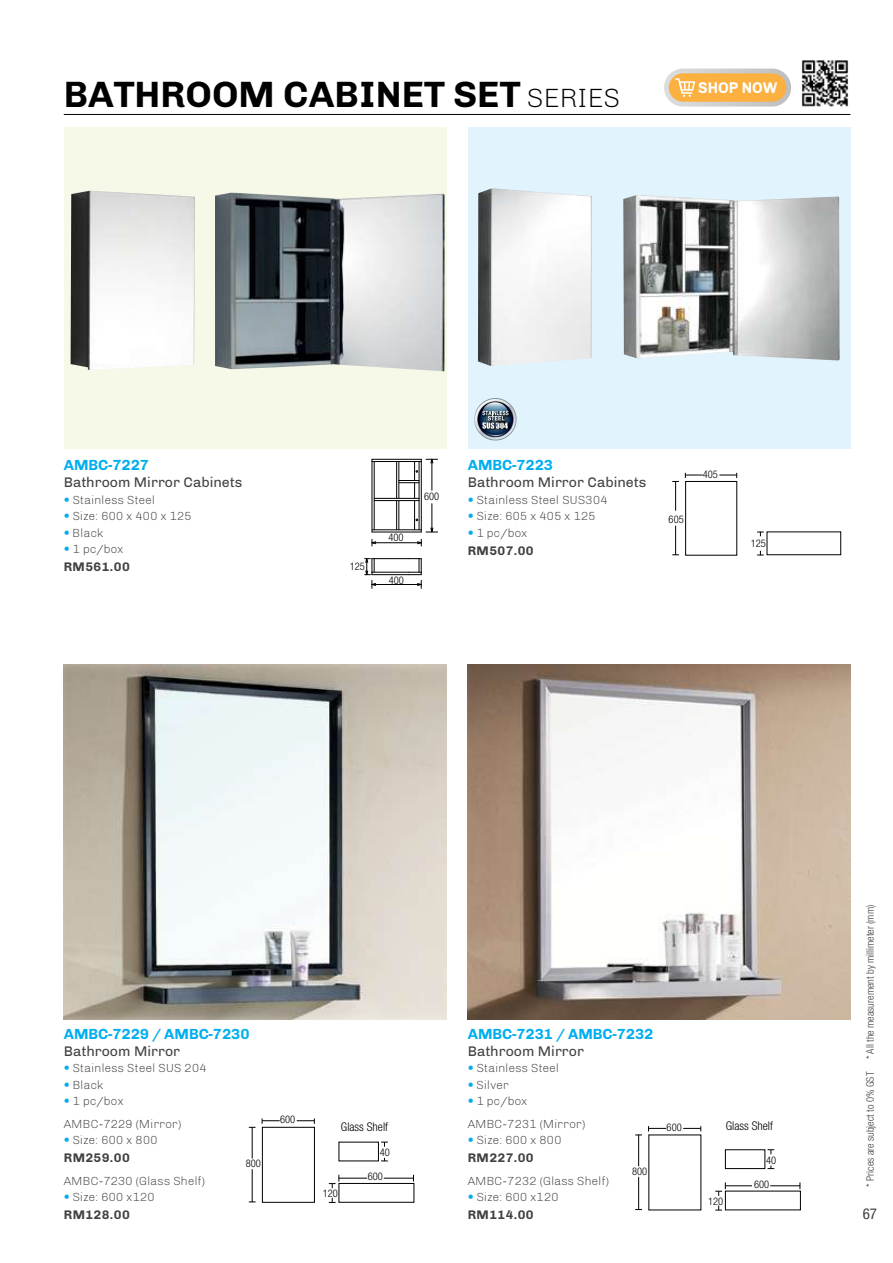
<style>
.page{position:relative;width:893px;height:1263px;background:#fff}
.page>*{position:absolute;margin:0;border:0;box-sizing:border-box;transform-origin:0 0}
.t1{font:700 37.5px "Chivo";color:#000}
.t2{font:700 15.9px "Chivo";color:#fff;scale:.95 1}
.t3{font:700 15px "Chivo";color:#00aeef}
.t4{font:condensed 15px "Helvetica Neue LT Pro";color:#414042}
.t5{font:14.25px "Chivo";color:#414042}
.t6{font:700 12.75px "Chivo";letter-spacing:.03em;color:#414042}
.t7{font:300 12px/22.5px "Chivo";color:#414042}
.t8{font:300 condensed 12px "Helvetica Neue LT Pro";color:#000}
.t9{font:300 condensed 10.5px "Helvetica Neue LT Pro";color:#414042}
.t10{font:300 condensed 10.5px "Helvetica Neue LT Pro";color:#000}
.s1{font-weight:300;font-size:27px}
.s2{font-family:"Helvetica Neue LT Pro";font-stretch:condensed;color:#00aeef}
</style>
<div class="page">
<div style="left:64px;top:128px;width:382px;height:321px;background:#f6f9e8"></div>
<hr style="left:64px;top:114px;width:786px;height:1px;background:#000">
<svg style="left:664px;top:69px;width:127px;height:38px"></svg>
<img style="left:801px;top:60px;width:48px;height:47px">
<div style="left:468px;top:128px;width:382px;height:321px;background:#e1f4fd"></div>
<hr style="left:372px;top:574px;width:37px;height:1px;background:#000">
<hr style="left:372px;top:572px;width:37px;height:1px;background:#000">
<hr style="left:372px;top:558px;width:37px;height:1px;background:#000">
<hr style="left:421px;top:459px;width:1px;height:73px;background:#000">
<hr style="left:419px;top:461px;width:1px;height:69px;background:#000">
<hr style="left:372px;top:532px;width:49px;height:1px;background:#000">
<hr style="left:372px;top:529px;width:49px;height:1px;background:#000">
<hr style="left:372px;top:459px;width:1px;height:73px;background:#000">
<hr style="left:374px;top:461px;width:1px;height:69px;background:#000">
<hr style="left:372px;top:459px;width:49px;height:1px;background:#000">
<hr style="left:372px;top:461px;width:49px;height:1px;background:#000">
<hr style="left:374px;top:500px;width:45px;height:1px;background:#000">
<hr style="left:374px;top:498px;width:45px;height:1px;background:#000">
<svg style="left:396px;top:462px;width:23px;height:68px"></svg>
<hr style="left:376px;top:584px;width:42px;height:1px;background:#000">
<svg style="left:409px;top:558px;width:13px;height:30px"></svg>
<svg style="left:365px;top:558px;width:11px;height:30px"></svg>
<svg style="left:426px;top:459px;width:12px;height:31px"></svg>
<svg style="left:426px;top:504px;width:12px;height:29px"></svg>
<hr style="left:376px;top:542px;width:42px;height:1px;background:#000">
<svg style="left:417px;top:539px;width:5px;height:7px"></svg>
<svg style="left:371px;top:539px;width:5px;height:7px"></svg>
<img style="left:71px;top:191px;width:124px;height:179px">
<img style="left:215px;top:192px;width:230px;height:179px">
<img style="left:478px;top:188px;width:114px;height:178px">
<img style="left:623px;top:195px;width:217px;height:165px">
<div style="left:685px;top:481px;width:52px;height:74px;border:1px solid #000"></div>
<svg style="left:685px;top:473px;width:18px;height:5px"></svg>
<svg style="left:719px;top:473px;width:18px;height:5px"></svg>
<hr style="left:675px;top:481px;width:1px;height:30px;background:#000">
<svg style="left:757px;top:532px;width:7px;height:4px"></svg>
<svg style="left:757px;top:551px;width:7px;height:5px"></svg>
<svg style="left:672px;top:526px;width:7px;height:29px"></svg>
<svg style="left:474px;top:398px;width:43px;height:43px"></svg>
<svg style="left:475px;top:399px;width:41px;height:41px"></svg>
<svg style="left:477px;top:401px;width:37px;height:37px"></svg>
<svg style="left:478px;top:401px;width:35px;height:36px"></svg>
<svg style="left:479px;top:402px;width:33px;height:34px"></svg>
<div style="left:725px;top:1149px;width:40px;height:20px;border:1px solid #000"></div>
<svg style="left:648px;top:1126px;width:18px;height:5px"></svg>
<svg style="left:683px;top:1126px;width:19px;height:5px"></svg>
<hr style="left:638px;top:1135px;width:1px;height:31px;background:#000">
<svg style="left:715px;top:1205px;width:7px;height:6px"></svg>
<hr style="left:638px;top:1177px;width:1px;height:33px;background:#000">
<svg style="left:715px;top:1182px;width:37px;height:14px"></svg>
<hr style="left:770px;top:1185px;width:30px;height:1px;background:#000">
<svg style="left:768px;top:1149px;width:6px;height:5px"></svg>
<svg style="left:767px;top:1165px;width:7px;height:4px"></svg>
<img style="left:468px;top:664px;width:382px;height:355px">
<div style="left:262px;top:1127px;width:53px;height:75px;border:1px solid #000"></div>
<div style="left:339px;top:1183px;width:75px;height:19px;border:1px solid #000"></div>
<svg style="left:262px;top:1118px;width:18px;height:6px"></svg>
<svg style="left:297px;top:1118px;width:18px;height:6px"></svg>
<hr style="left:252px;top:1127px;width:1px;height:31px;background:#000">
<svg style="left:329px;top:1198px;width:7px;height:5px"></svg>
<svg style="left:381px;top:1158px;width:7px;height:4px"></svg>
<hr style="left:252px;top:1169px;width:1px;height:33px;background:#000">
<svg style="left:329px;top:1175px;width:38px;height:13px"></svg>
<hr style="left:384px;top:1178px;width:30px;height:1px;background:#000">
<img style="left:64px;top:664px;width:382px;height:355px">
<h1 class="t1" style="left:64px;top:72px;width:558px">BATHROOM CABINET SET <span class="s1">SERIES</span></h1>
<h2 class="t2" style="left:698px;top:79px;width:85px">SHOP NOW</h2>
<p class="t3" style="left:64px;top:456px;width:87px">AMBC-7227</p>
<p class="t5" style="left:64px;top:474px;width:180px">Bathroom Mirror Cabinets</p>
<p class="t7" style="left:64px;top:489px;width:93px"><span class="s2">•</span> Stainless Steel</p>
<p class="t7" style="left:64px;top:505px;width:130px"><span class="s2">•</span> Size: 600 x 400 x 125</p>
<p class="t7" style="left:64px;top:522px;width:41px"><span class="s2">•</span> Black</p>
<p class="t7" style="left:64px;top:538px;width:62px"><span class="s2">•</span> 1 pc/box</p>
<p class="t6" style="left:64px;top:560px;width:68px">RM561.00</p>
<p class="t10" style="left:350px;top:560px;width:17px">125</p>
<p class="t10" style="left:388px;top:531px;width:17px">400</p>
<p class="t10" style="left:389px;top:574px;width:17px">400</p>
<p class="t10" style="left:424px;top:490px;width:17px">600</p>
<p class="t3" style="left:468px;top:456px;width:87px">AMBC-7223</p>
<p class="t5" style="left:468px;top:474px;width:180px">Bathroom Mirror Cabinets</p>
<p class="t7" style="left:468px;top:489px;width:142px"><span class="s2">•</span> Stainless Steel SUS304</p>
<p class="t7" style="left:468px;top:505px;width:130px"><span class="s2">•</span> Size: 605 x 405 x 125</p>
<p class="t7" style="left:468px;top:522px;width:62px"><span class="s2">•</span> 1 pc/box</p>
<p class="t6" style="left:468px;top:543px;width:68px">RM507.00</p>
<p class="t10" style="left:669px;top:513px;width:17px">605</p>
<p class="t10" style="left:703px;top:469px;width:17px">405</p>
<p class="t10" style="left:751px;top:538px;width:17px">125</p>
<p class="t3" style="left:64px;top:1025px;width:187px">AMBC-7229 / AMBC-7230</p>
<p class="t5" style="left:64px;top:1042px;width:118px">Bathroom Mirror</p>
<p class="t7" style="left:64px;top:1057px;width:144px"><span class="s2">•</span> Stainless Steel SUS 204</p>
<p class="t7" style="left:64px;top:1073px;width:41px"><span class="s2">•</span> Black</p>
<p class="t7" style="left:64px;top:1090px;width:119px"><span class="s2">•</span> 1 pc/box<br>AMBC-7229 (Mirror)</p>
<p class="t7" style="left:64px;top:1129px;width:95px"><span class="s2">•</span> Size: 600 x 800</p>
<p class="t6" style="left:64px;top:1150px;width:68px">RM259.00</p>
<p class="t7" style="left:64px;top:1169px;width:143px">AMBC-7230 (Glass Shelf)</p>
<p class="t7" style="left:64px;top:1186px;width:93px"><span class="s2">•</span> Size: 600 x120</p>
<p class="t6" style="left:64px;top:1207px;width:68px">RM128.00</p>
<p class="t10" style="left:246px;top:1157px;width:17px">800</p>
<p class="t10" style="left:280px;top:1113px;width:17px">600</p>
<p class="t8" style="left:341px;top:1120px;width:49px">Glass Shelf</p>
<p class="t10" style="left:323px;top:1187px;width:17px">120</p>
<p class="t10" style="left:380px;top:1146px;width:12px">40</p>
<p class="t10" style="left:368px;top:1171px;width:17px">600</p>
<p class="t3" style="left:468px;top:1025px;width:187px">AMBC-7231 / AMBC-7232</p>
<p class="t5" style="left:468px;top:1042px;width:118px">Bathroom Mirror</p>
<p class="t7" style="left:468px;top:1057px;width:93px"><span class="s2">•</span> Stainless Steel</p>
<p class="t7" style="left:468px;top:1073px;width:43px"><span class="s2">•</span> Silver</p>
<p class="t7" style="left:468px;top:1090px;width:119px"><span class="s2">•</span> 1 pc/box<br>AMBC-7231 (Mirror)</p>
<p class="t7" style="left:468px;top:1129px;width:95px"><span class="s2">•</span> Size: 600 x 800</p>
<p class="t6" style="left:468px;top:1150px;width:68px">RM227.00</p>
<p class="t7" style="left:468px;top:1169px;width:143px">AMBC-7232 (Glass Shelf)</p>
<p class="t7" style="left:468px;top:1186px;width:93px"><span class="s2">•</span> Size: 600 x120</p>
<p class="t6" style="left:468px;top:1207px;width:68px">RM114.00</p>
<p class="t10" style="left:632px;top:1165px;width:17px">800</p>
<p class="t10" style="left:667px;top:1121px;width:17px">600</p>
<p class="t8" style="left:726px;top:1119px;width:49px">Glass Shelf</p>
<p class="t10" style="left:766px;top:1154px;width:12px">40</p>
<p class="t10" style="left:708px;top:1195px;width:17px">120</p>
<p class="t10" style="left:754px;top:1178px;width:17px">600</p>
<p class="t9" style="left:864px;top:1186px;width:283px;rotate:-90deg">* Prices are subject to 0% GST * All the measurement by millimeter (mm)</p>
<p class="t4" style="left:863px;top:1205px;width:16px">67</p>
</div>
